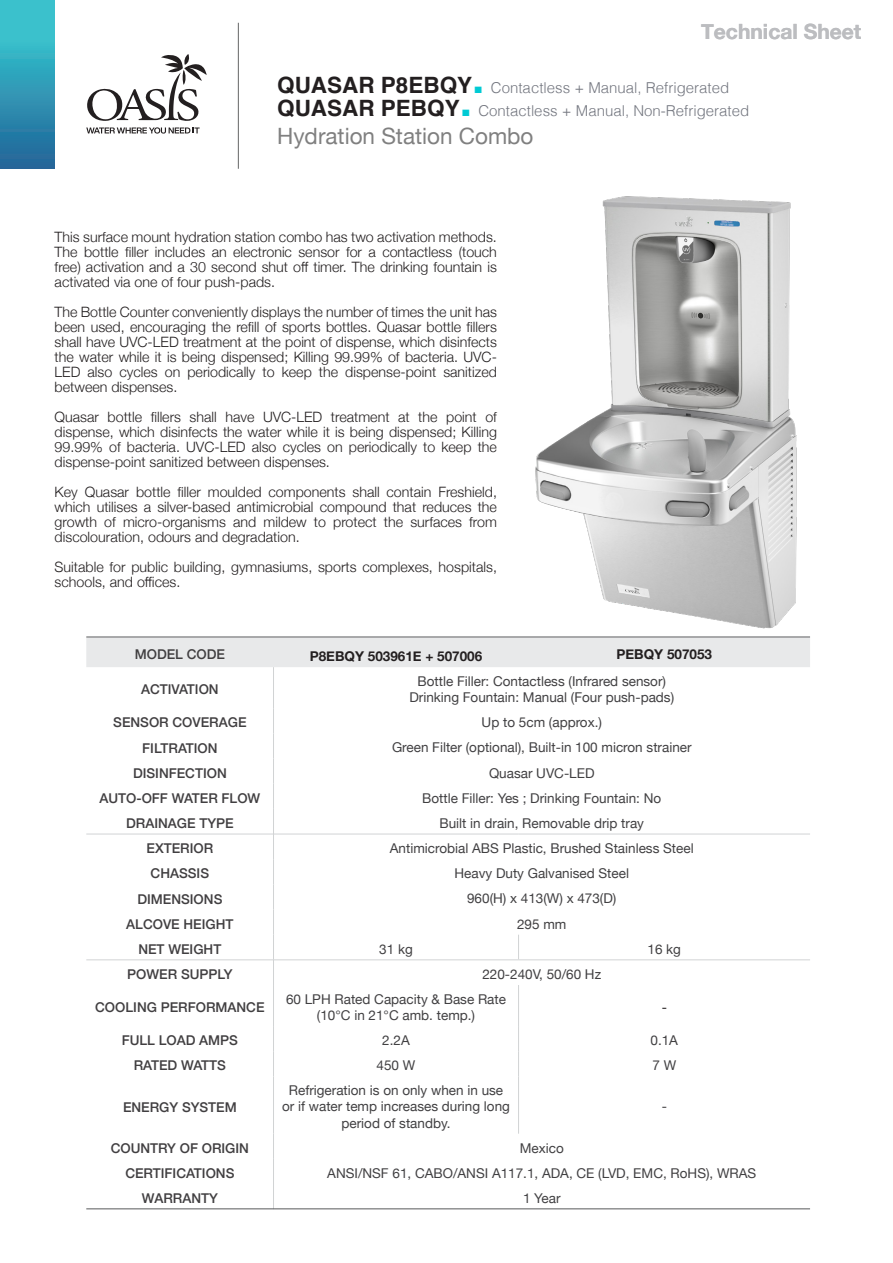
<style>
.page{position:relative;width:893px;height:1263px;background:#fff}
.page>*{position:absolute;margin:0;border:0;box-sizing:border-box;transform-origin:0 0}
.t1{font:700 22.5px "Helvetica";color:#231f20}
.t2{font:22.5px "Helvetica Neue";color:#808080}
.t3{font:700 21px "Helvetica Neue";color:#bcbdc0}
.t4{font:300 15px "Helvetica";color:#747780}
.t5{font:300 14.25px/15px "Helvetica Neue";color:#231f20;text-align:justify}
.t6{font:13.5px/16.2px "Helvetica Neue";color:#414042;text-align:center}
.t7{font:500 13.5px "Helvetica Neue";color:#413f41}
.t8{font:700 13.5px "Helvetica Neue";color:#231f20}
.t9{font:13.5px "Helvetica Neue";color:#231f20}
.s1{font-size:45px;color:#00cad4}
</style>
<div class="page">
<svg style="left:87px;top:54px;width:120px;height:67px"></svg>
<svg style="left:86px;top:127px;width:114px;height:7px"></svg>
<div style="left:0;top:0;width:55px;height:169px;background:linear-gradient(to bottom,#3ed1d5,#269)"></div>
<hr style="left:238px;top:23px;width:1px;height:146px;background:#656666">
<img style="left:535px;top:196px;width:262px;height:433px">
<div style="left:86px;top:638px;width:724px;height:29px;background:#e8e9ea"></div>
<hr style="left:86px;top:834px;width:187px;height:1px;background:#d1d3d5">
<hr style="left:274px;top:834px;width:245px;height:1px;background:#d1d3d5">
<hr style="left:519px;top:834px;width:291px;height:1px;background:#d1d3d5">
<hr style="left:86px;top:959px;width:187px;height:1px;background:#d1d3d5">
<hr style="left:274px;top:959px;width:245px;height:1px;background:#d1d3d5">
<hr style="left:519px;top:959px;width:291px;height:1px;background:#d1d3d5">
<hr style="left:273px;top:667px;width:1px;height:41px;background:#d1d3d4">
<svg style="left:518px;top:935px;width:1px;height:24px"></svg>
<svg style="left:273px;top:708px;width:1px;height:277px"></svg>
<hr style="left:273px;top:985px;width:1px;height:41px;background:#d1d3d4">
<hr style="left:518px;top:985px;width:1px;height:41px;background:#d1d3d4">
<svg style="left:273px;top:1026px;width:1px;height:50px"></svg>
<svg style="left:518px;top:1026px;width:1px;height:50px"></svg>
<hr style="left:273px;top:1076px;width:1px;height:58px;background:#d1d3d4">
<hr style="left:518px;top:1076px;width:1px;height:58px;background:#d1d3d4">
<svg style="left:273px;top:1134px;width:1px;height:74px"></svg>
<hr style="left:86px;top:1208px;width:724px;height:1px;background:#58595b">
<hr style="left:86px;top:637px;width:724px;height:1px;background:#58595b">
<h2 class="t3" style="left:701px;top:15px;width:162px">Technical Sheet</h2>
<p class="t1" style="left:277px;top:71px;width:209px">QUASAR P8EBQY<span class="s1">.</span></p>
<p class="t4" style="left:491px;top:75px;width:240px">Contactless + Manual, Refrigerated</p>
<p class="t1" style="left:277px;top:94px;width:197px">QUASAR PEBQY<span class="s1">.</span></p>
<p class="t4" style="left:478px;top:97px;width:272px">Contactless + Manual, Non-Refrigerated</p>
<p class="t2" style="left:277px;top:120px;width:258px">Hydration Station Combo</p>
<p class="t5" style="left:55px;top:228px;width:444px">This surface mount hydration station combo has two activation methods.<br>The bottle filler includes an electronic sensor for a contactless (touch free) activation and a 30 second shut off timer. The drinking fountain is activated via one of four push-pads.</p>
<p class="t5" style="left:55px;top:303px;width:444px">The Bottle Counter conveniently displays the number of times the unit has been used, encouraging the refill of sports bottles. Quasar bottle fillers shall have UVC-LED treatment at the point of dispense, which disinfects the water while it is being dispensed; Killing 99.99% of bacteria. UVC-LED also cycles on periodically to keep the dispense-point sanitized between dispenses.</p>
<p class="t5" style="left:55px;top:408px;width:444px">Quasar bottle fillers shall have UVC-LED treatment at the point of dispense, which disinfects the water while it is being dispensed; Killing 99.99% of bacteria. UVC-LED also cycles on periodically to keep the dispense-point sanitized between dispenses.</p>
<p class="t5" style="left:55px;top:483px;width:444px">Key Quasar bottle filler moulded components shall contain Freshield, which utilises a silver-based antimicrobial compound that reduces the growth of micro-organisms and mildew to protect the surfaces from discolouration, odours and degradation.</p>
<p class="t5" style="left:55px;top:558px;width:444px">Suitable for public building, gymnasiums, sports complexes, hospitals, schools, and offices.</p>
<p class="t7" style="left:135px;top:643px;width:92px">MODEL CODE</p>
<p class="t8" style="left:310px;top:646px;width:174px">P8EBQY 503961E + 507006</p>
<p class="t8" style="left:616px;top:643px;width:97px">PEBQY 507053</p>
<p class="t7" style="left:141px;top:679px;width:79px">ACTIVATION</p>
<p class="t6" style="left:418px;top:674px;width:250px">Bottle Filler: Contactless (Infrared sensor)</p>
<p class="t6" style="left:409px;top:690px;width:266px">Drinking Fountain: Manual (Four push-pads)</p>
<p class="t7" style="left:113px;top:712px;width:135px">SENSOR COVERAGE</p>
<p class="t6" style="left:482px;top:715px;width:122px">Up to 5cm (approx.)</p>
<p class="t7" style="left:142px;top:737px;width:77px">FILTRATION</p>
<p class="t6" style="left:392px;top:740px;width:301px">Green Filter (optional), Built-in 100 micron strainer</p>
<p class="t7" style="left:133px;top:762px;width:95px">DISINFECTION</p>
<p class="t6" style="left:489px;top:765px;width:107px">Quasar UVC-LED</p>
<p class="t7" style="left:99px;top:787px;width:162px">AUTO-OFF WATER FLOW</p>
<p class="t6" style="left:422px;top:790px;width:241px">Bottle Filler: Yes ; Drinking Fountain: No</p>
<p class="t7" style="left:126px;top:812px;width:109px">DRAINAGE TYPE</p>
<p class="t6" style="left:439px;top:816px;width:206px">Built in drain, Removable drip tray</p>
<p class="t7" style="left:146px;top:837px;width:68px">EXTERIOR</p>
<p class="t6" style="left:390px;top:841px;width:305px">Antimicrobial ABS Plastic, Brushed Stainless Steel</p>
<p class="t7" style="left:151px;top:863px;width:60px">CHASSIS</p>
<p class="t6" style="left:454px;top:866px;width:176px">Heavy Duty Galvanised Steel</p>
<p class="t7" style="left:137px;top:888px;width:87px">DIMENSIONS</p>
<p class="t6" style="left:467px;top:891px;width:151px">960(H) x 413(W) x 473(D)</p>
<p class="t7" style="left:126px;top:913px;width:109px">ALCOVE HEIGHT</p>
<p class="t6" style="left:517px;top:916px;width:51px">295 mm</p>
<p class="t7" style="left:138px;top:938px;width:85px">NET WEIGHT</p>
<p class="t6" style="left:379px;top:941px;width:35px">31 kg</p>
<p class="t6" style="left:647px;top:941px;width:35px">16 kg</p>
<p class="t7" style="left:127px;top:963px;width:107px">POWER SUPPLY</p>
<p class="t6" style="left:482px;top:967px;width:120px">220-240V, 50/60 Hz</p>
<p class="t7" style="left:95px;top:996px;width:171px">COOLING PERFORMANCE</p>
<p class="t6" style="left:286px;top:992px;width:222px">60 LPH Rated Capacity &amp; Base Rate</p>
<p class="t6" style="left:317px;top:1008px;width:160px">(10°C in 21°C amb. temp.)</p>
<p class="t9" style="left:662px;top:997px;width:7px">-</p>
<p class="t7" style="left:122px;top:1029px;width:118px">FULL LOAD AMPS</p>
<p class="t6" style="left:382px;top:1033px;width:29px">2.2A</p>
<p class="t6" style="left:651px;top:1033px;width:29px">0.1A</p>
<p class="t7" style="left:134px;top:1055px;width:94px">RATED WATTS</p>
<p class="t6" style="left:377px;top:1058px;width:40px">450 W</p>
<p class="t6" style="left:652px;top:1058px;width:25px">7 W</p>
<p class="t7" style="left:123px;top:1096px;width:115px">ENERGY SYSTEM</p>
<p class="t6" style="left:282px;top:1083px;width:229px">Refrigeration is on only when in use or if water temp increases during long period of standby.</p>
<p class="t6" style="left:662px;top:1099px;width:7px">-</p>
<p class="t7" style="left:111px;top:1137px;width:140px">COUNTRY OF ORIGIN</p>
<p class="t6" style="left:520px;top:1140px;width:45px">Mexico</p>
<p class="t7" style="left:125px;top:1162px;width:111px">CERTIFICATIONS</p>
<p class="t6" style="left:327px;top:1166px;width:431px">ANSI/NSF 61, CABO/ANSI A117.1, ADA, CE (LVD, EMC, RoHS), WRAS</p>
<p class="t7" style="left:142px;top:1187px;width:77px">WARRANTY</p>
<p class="t6" style="left:523px;top:1191px;width:39px">1 Year</p>
</div>
